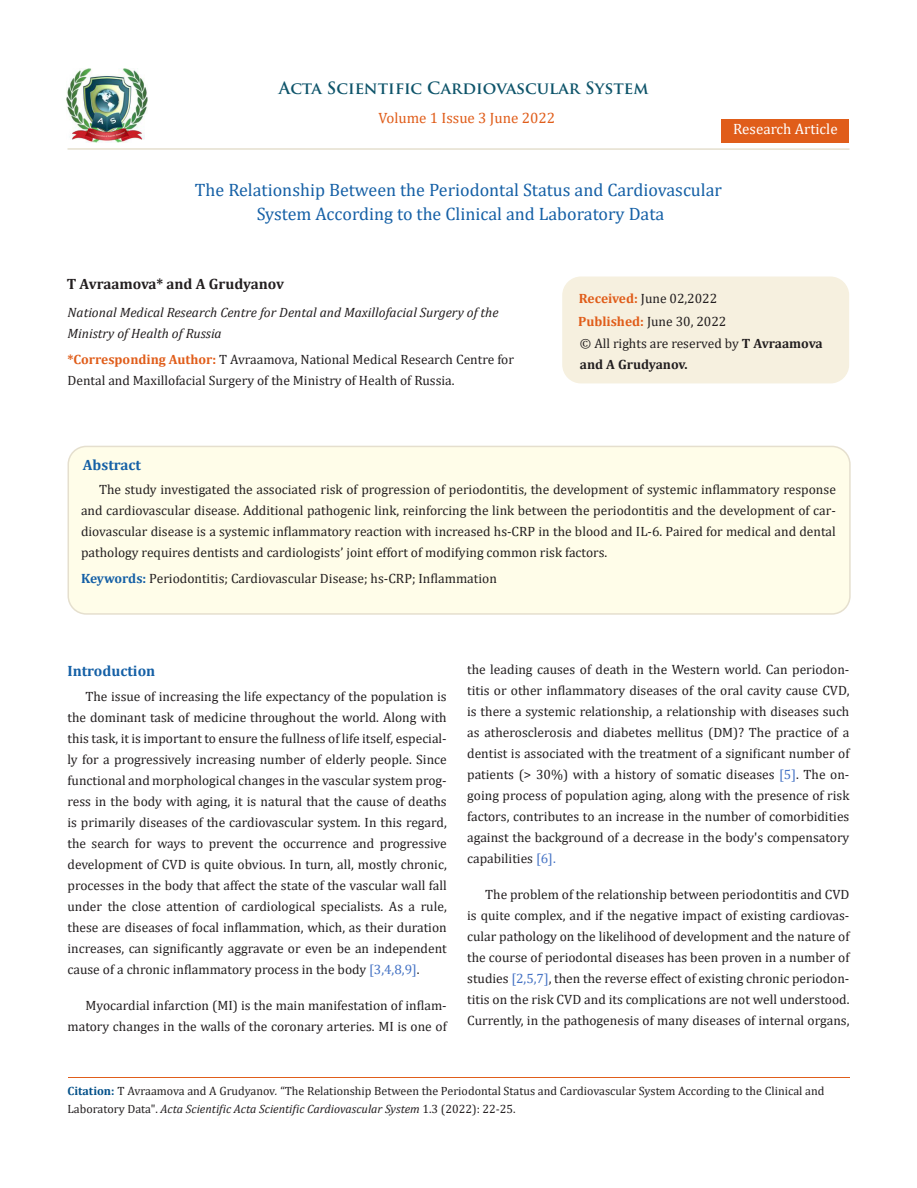
<style>
.page{position:relative;width:917px;height:1188px;background:#fff}
.page>*{position:absolute;margin:0;border:0;box-sizing:border-box;transform-origin:0 0}
.t1{font:18px/24px "Cambria";color:#1560a6;text-align:center}
.t2{font:700 16.5px "Trajan Pro";color:#0e546a}
.t3{font:700 15px "Cambria";color:#231f20}
.t4{font:15px "Cambria";color:#e05d1a}
.t5{font:700 15px "Cambria";color:#1560a6}
.t6{font:15px "Cambria";color:#fff}
.t7{font:13.5px/21px "Cambria";color:#231f20;text-align:justify}
.t8{font:italic 13.5px/21px "Cambria";color:#231f20}
.t9{font:700 13.5px/21px "Cambria";color:#231f20}
.t10{font:12px/18px "Cambria";color:#231f20}
.s1{font-weight:700;color:#e05d1a}
.s2{font-weight:400}
.s3{font-weight:700;color:#1560a6}
.s4{color:#4472c4}
.s5{font-weight:700;color:#035089}
.s6{font-style:italic}
</style>
<div class="page">
<img style="left:67px;top:68px;width:80px;height:74px">
<div style="left:721px;top:119px;width:128px;height:23px;background:#e05d1a"></div>
<div style="left:563px;top:277px;width:285px;height:106px;background:#f6f0df;border-radius:18px"></div>
<div style="left:562px;top:277px;width:287px;height:106px;border:2px solid #f6f0df;border-radius:18px"></div>
<div style="left:68px;top:446px;width:781px;height:168px;background:#fffde9;border-radius:18px"></div>
<div style="left:67px;top:446px;width:783px;height:169px;border:2px solid #e5dfce;border-radius:18px"></div>
<hr style="left:68px;top:1078px;width:781px;height:1px;background:#e05d1a">
<hr style="left:67px;top:148px;width:782px;height:2px;background:#e5dfce">
<p class="t2" style="left:279px;top:77px;width:371px">Acta Scientific Cardiovascular System</p>
<p class="t4" style="left:378px;top:109px;width:178px">Volume 1 Issue 3 June 2022</p>
<p class="t6" style="left:733px;top:120px;width:106px">Research Article</p>
<p class="t1" style="left:195px;top:178px;width:528px">The Relationship Between the Periodontal Status and Cardiovascular<br>System According to the Clinical and Laboratory Data</p>
<p class="t3" style="left:67px;top:273px;width:219px">T Avraamova* and A Grudyanov</p>
<p class="t8" style="left:67px;top:302px;width:432px">National Medical Research Centre for Dental and Maxillofacial Surgery of the<br>Ministry of Health of Russia</p>
<p class="t7" style="left:67px;top:349px;width:448px"><span class="s1">*Corresponding Author:</span> T Avraamova, National Medical Research Centre for<br>Dental and Maxillofacial Surgery of the Ministry of Health of Russia.</p>
<p class="t7" style="left:579px;top:288px;width:140px"><span class="s1">Received:</span> June 02,2022</p>
<p class="t7" style="left:578px;top:311px;width:150px"><span class="s1">Published:</span> June 30, 2022</p>
<p class="t9" style="left:580px;top:332px;width:244px"><span class="s2">© All rights are reserved by</span> T Avraamova and A Grudyanov.</p>
<p class="t5" style="left:83px;top:454px;width:60px">Abstract</p>
<p class="t7" style="left:81px;top:479px;width:756px;text-indent:18px">The study investigated the associated risk of progression of periodontitis, the development of systemic inflammatory response and cardiovascular disease. Additional pathogenic link, reinforcing the link between the periodontitis and the development of car&shy;diovascular disease is a systemic inflammatory reaction with increased hs-CRP in the blood and IL-6. Paired for medical and dental pathology requires dentists and cardiologists’ joint effort of modifying common risk factors.</p>
<p class="t7" style="left:81px;top:568px;width:417px"><span class="s3">Keywords:</span> Periodontitis; Cardiovascular Disease; hs-CRP; Inflammation</p>
<p class="t5" style="left:67px;top:660px;width:89px">Introduction</p>
<p class="t7" style="left:67px;top:686px;width:381px;text-indent:18px">The issue of increasing the life expectancy of the population is the dominant task of medicine throughout the world. Along with this task, it is important to ensure the fullness of life itself, especial&shy;ly for a progressively increasing number of elderly people. Since functional and morphological changes in the vascular system prog&shy;ress in the body with aging, it is natural that the cause of deaths is primarily diseases of the cardiovascular system. In this regard, the search for ways to prevent the occurrence and progressive development of CVD is quite obvious. In turn, all, mostly chronic, processes in the body that affect the state of the vascular wall fall under the close attention of cardiological specialists. As a rule, these are diseases of focal inflammation, which, as their duration increases, can significantly aggravate or even be an independent cause of a chronic inflammatory process in the body <span class="s4">[3,4,8,9]</span>.</p>
<p class="t7" style="left:67px;top:995px;width:381px;text-align:right">Myocardial infarction (MI) is the main manifestation of inflam&shy;matory changes in the walls of the coronary arteries. MI is one of</p>
<p class="t7" style="left:467px;top:659px;width:384px">the leading causes of death in the Western world. Can periodon&shy;titis or other inflammatory diseases of the oral cavity cause CVD, is there a systemic relationship, a relationship with diseases such as atherosclerosis and diabetes mellitus (DM)? The practice of a dentist is associated with the treatment of a significant number of patients (&gt; 30%) with a history of somatic diseases <span class="s4">[5]</span>. The on&shy;going process of population aging, along with the presence of risk factors, contributes to an increase in the number of comorbidities against the background of a decrease in the body's compensatory capabilities <span class="s4">[6].</span></p>
<p class="t7" style="left:467px;top:884px;width:384px;text-indent:18px">The problem of the relationship between periodontitis and CVD is quite complex, and if the negative impact of existing cardiovas&shy;cular pathology on the likelihood of development and the nature of the course of periodontal diseases has been proven in a number of studies <span class="s4">[2,5,7]</span>, then the reverse effect of existing chronic periodon&shy;titis on the risk CVD and its complications are not well understood.<br>Currently, in the pathogenesis of many diseases of internal organs,</p>
<p class="t10" style="left:68px;top:1082px;width:758px"><span class="s5">Citation:</span> T Avraamova and A Grudyanov<span class="s6">.</span> “The Relationship Between the Periodontal Status and Cardiovascular System According to the Clinical and<br>Laboratory Data". <span class="s6">Acta Scientific Acta Scientific Cardiovascular System</span> 1.3 (2022): 22-25.</p>
</div>
